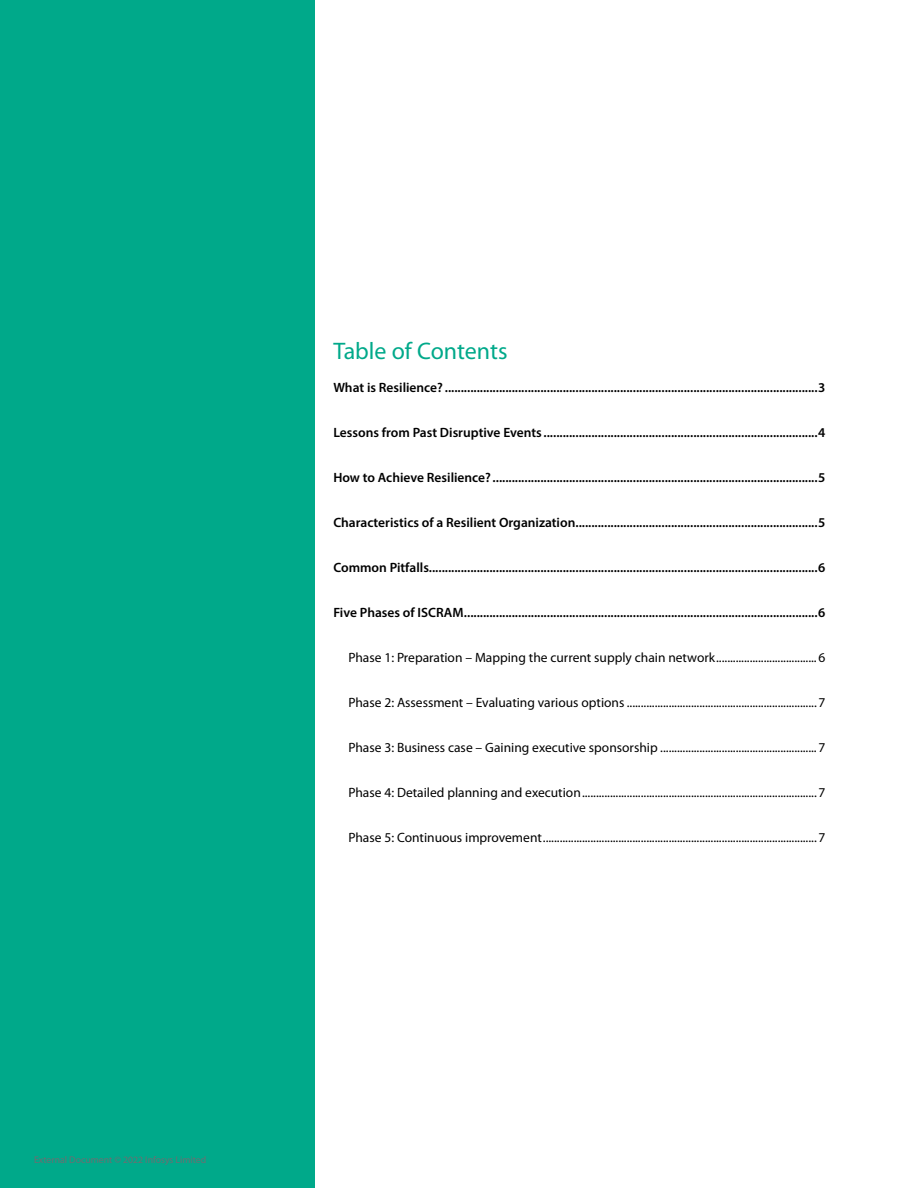
<style>
.page{position:relative;width:918px;height:1188px;background:#fff}
.page>*{position:absolute;margin:0;border:0;box-sizing:border-box;transform-origin:0 0}
.t1{font:24px "Myriad Pro";color:#00a98a}
.t2{font:600 13.5px "Myriad Pro";color:#000}
.t3{font:13.5px "Myriad Pro";color:#000}
.t4{font:9.75px "Myriad Pro";color:#6d6e71}
</style>
<div class="page">
<div style="left:0;top:0;width:315px;height:1188px;background:#00a98a"></div>
<p class="t4" style="left:34px;top:1154px;width:174px">External Document © 2022 Infosys Limited</p>
<h1 class="t1" style="left:333px;top:336px;width:176px">Table of Contents</h1>
<p class="t2" style="left:333px;top:379px;width:493px">What is Resilience? .....................................................................................................................3</p>
<p class="t2" style="left:333px;top:424px;width:493px">Lessons from Past Disruptive Events ......................................................................................4</p>
<p class="t2" style="left:333px;top:469px;width:493px">How to Achieve Resilience? ......................................................................................................5</p>
<p class="t2" style="left:333px;top:514px;width:493px">Characteristics of a Resilient Organization............................................................................5</p>
<p class="t2" style="left:333px;top:559px;width:494px">Common Pitfalls..........................................................................................................................6</p>
<p class="t2" style="left:333px;top:604px;width:493px">Five Phases of ISCRAM...............................................................................................................6</p>
<p class="t3" style="left:348px;top:649px;width:478px">Phase 1: Preparation – Mapping the current supply chain network....................................6</p>
<p class="t3" style="left:348px;top:694px;width:478px">Phase 2: Assessment – Evaluating various options ....................................................................7</p>
<p class="t3" style="left:348px;top:739px;width:478px">Phase 3: Business case – Gaining executive sponsorship ........................................................7</p>
<p class="t3" style="left:348px;top:784px;width:478px">Phase 4: Detailed planning and execution....................................................................................7</p>
<p class="t3" style="left:348px;top:829px;width:478px">Phase 5: Continuous improvement..................................................................................................7</p>
</div>
